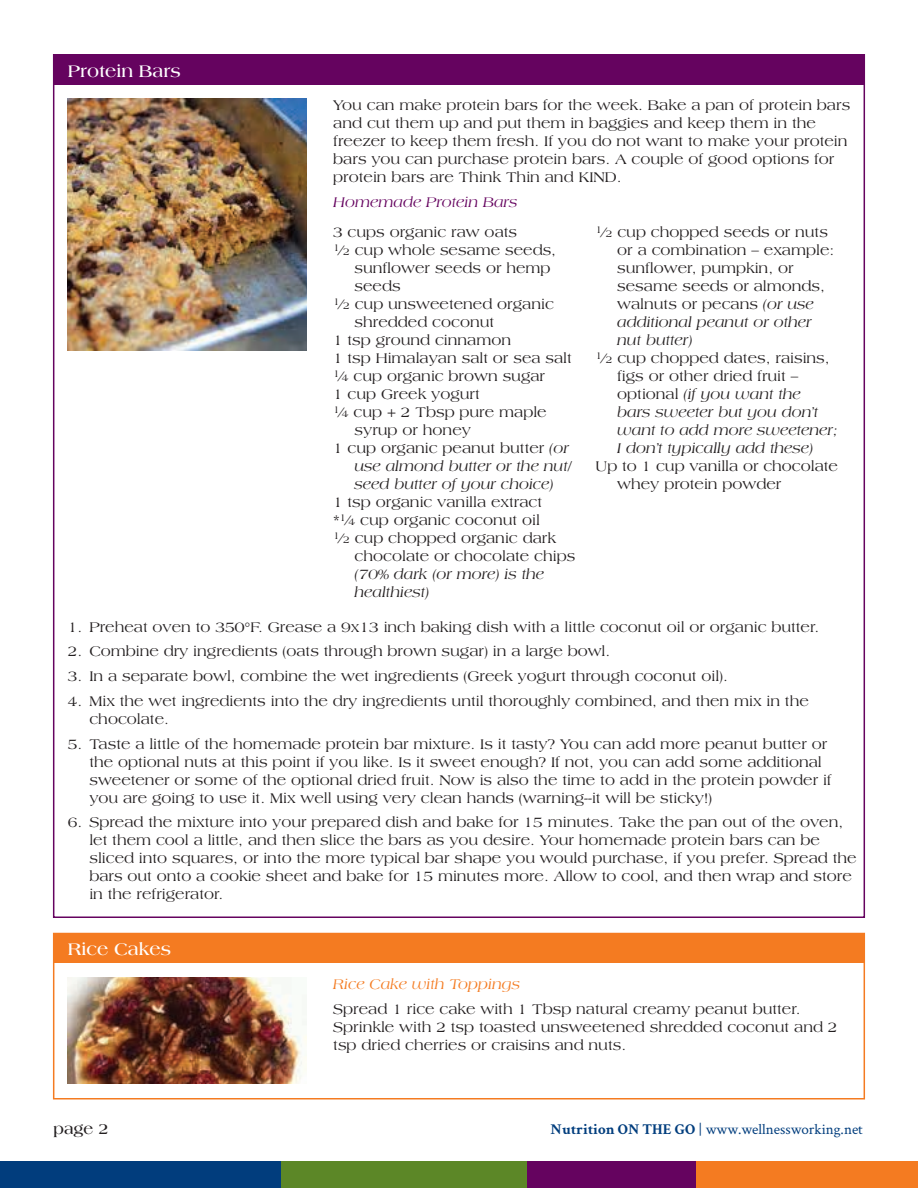
<style>
.page{position:relative;width:918px;height:1188px;background:#fff}
.page>*{position:absolute;margin:0;border:0;box-sizing:border-box;transform-origin:0 0}
.t1{font:700 18px "Americana";color:#fff}
.t2{font:700 15.75px "Americana";color:#231f20}
.t3{font:15px/18px "Americana";color:#231f20}
.t4{font:italic 15px/18px "Americana";color:#231f20}
.t5{font:15px "Crimson Text";color:#013d7d}
.t6{font:italic 15px "Americana";color:#f47b21}
.t7{font:italic 15px "Americana";color:#65035f}
.s1{font-size:10.5px}
.s2{font-style:normal}
.s3{font-style:italic}
.s4{font-style:normal;font-size:10.5px}
.s5{font-weight:700}
</style>
<div class="page">
<div style="left:0;top:1161px;width:289px;height:27px;background:#013d7d"></div>
<div style="left:281px;top:1161px;width:259px;height:27px;background:#5c8727"></div>
<div style="left:528px;top:1161px;width:185px;height:27px;background:#65035f"></div>
<div style="left:696px;top:1161px;width:222px;height:27px;background:#f47b21"></div>
<img style="left:68px;top:98px;width:238px;height:252px">
<div style="left:54px;top:55px;width:811px;height:29px;background:#65035f"></div>
<div style="left:53px;top:933px;width:812px;height:167px;border:2px solid #f47b21"></div>
<img style="left:68px;top:977px;width:238px;height:106px">
<div style="left:54px;top:934px;width:811px;height:29px;background:#f47b21"></div>
<p class="t1" style="left:68px;top:60px;width:115px">Protein Bars</p>
<p class="t3" style="left:333px;top:96px;width:518px">You can make protein bars for the week. Bake a pan of protein bars and cut them up and put them in baggies and keep them in the freezer to keep them fresh. If you do not want to make your protein bars you can purchase protein bars. A couple of good options for protein bars are Think Thin and KIND.</p>
<p class="t7" style="left:333px;top:193px;width:186px">Homemade Protein Bars</p>
<p class="t3" style="left:333px;top:223px;width:186px">3 cups organic raw oats</p>
<p class="t3" style="left:355px;top:241px;width:203px;text-indent:-22px"><sup>1</sup>⁄<span class="s1">2</span> cup whole sesame seeds, sunflower seeds or hemp seeds</p>
<p class="t3" style="left:355px;top:295px;width:201px;text-indent:-22px"><sup>1</sup>⁄<span class="s1">2</span> cup unsweetened organic shredded coconut</p>
<p class="t3" style="left:333px;top:331px;width:180px">1 tsp ground cinnamon</p>
<p class="t3" style="left:333px;top:349px;width:240px">1 tsp Himalayan salt or sea salt</p>
<p class="t3" style="left:333px;top:367px;width:214px"><sup>1</sup>⁄<span class="s1">4</span> cup organic brown sugar</p>
<p class="t3" style="left:333px;top:385px;width:148px">1 cup Greek yogurt</p>
<p class="t3" style="left:355px;top:403px;width:194px;text-indent:-22px"><sup>1</sup>⁄<span class="s1">4</span> cup + 2 Tbsp pure maple syrup or honey</p>
<p class="t4" style="left:355px;top:439px;width:219px;text-indent:-22px"><span class="s2">1 cup organic peanut butter</span> (or use almond butter or the nut/ seed butter of your choice)</p>
<p class="t3" style="left:333px;top:493px;width:211px">1 tsp organic vanilla extract</p>
<p class="t3" style="left:333px;top:511px;width:208px">*<sup>1</sup>⁄<span class="s1">4</span> cup organic coconut oil</p>
<p class="t3" style="left:355px;top:529px;width:222px;text-indent:-22px"><sup>1</sup>⁄<span class="s1">2</span> cup chopped organic dark chocolate or chocolate chips <span class="s3">(70% dark (or more) is the healthiest)</span></p>
<p class="t3" style="left:617px;top:223px;width:219px;text-indent:-22px"><sup>1</sup>⁄<span class="s1">2</span> cup chopped seeds or nuts or a combination – example: sunflower, pumpkin, or sesame seeds or almonds, walnuts or pecans <span class="s3">(or use additional peanut or other nut butter)</span></p>
<p class="t4" style="left:617px;top:349px;width:222px;text-indent:-22px"><sup>1</sup><span class="s2">⁄</span><span class="s4">2</span> <span class="s2">cup chopped dates, raisins, figs or other dried fruit – optional</span> (if you want the<br>bars sweeter but you don’t want to add more sweetener;<br>I don’t typically add these)</p>
<p class="t3" style="left:617px;top:457px;width:222px;text-indent:-22px">Up to 1 cup vanilla or chocolate whey protein powder</p>
<p class="t3" style="left:68px;top:618px;width:753px">1. Preheat oven to 350°F. Grease a 9x13 inch baking dish with a little coconut oil or organic butter.</p>
<p class="t3" style="left:68px;top:642px;width:544px">2. Combine dry ingredients (oats through brown sugar) in a large bowl.</p>
<p class="t3" style="left:68px;top:667px;width:662px">3. In a separate bowl, combine the wet ingredients (Greek yogurt through coconut oil).</p>
<p class="t3" style="left:89px;top:692px;width:721px;text-indent:-22px">4. Mix the wet ingredients into the dry ingredients until thoroughly combined, and then mix in the chocolate.</p>
<p class="t3" style="left:89px;top:735px;width:744px;text-indent:-22px">5. Taste a little of the homemade protein bar mixture. Is it tasty? You can add more peanut butter or the optional nuts at this point if you like. Is it sweet enough? If not, you can add some additional sweetener or some of the optional dried fruit. Now is also the time to add in the protein powder if you are going to use it. Mix well using very clean hands (warning--it will be sticky!)</p>
<p class="t3" style="left:89px;top:813px;width:769px;text-indent:-22px">6. Spread the mixture into your prepared dish and bake for 15 minutes. Take the pan out of the oven, let them cool a little, and then slice the bars as you desire. Your homemade protein bars can be sliced into squares, or into the more typical bar shape you would purchase, if you prefer. Spread the bars out onto a cookie sheet and bake for 15 minutes more. Allow to cool, and then wrap and store in the refrigerator.</p>
<p class="t1" style="left:68px;top:939px;width:105px">Rice Cakes</p>
<p class="t6" style="left:333px;top:975px;width:188px">Rice Cake with Toppings</p>
<p class="t3" style="left:333px;top:1000px;width:506px">Spread 1 rice cake with 1 Tbsp natural creamy peanut butter.<br>Sprinkle with 2 tsp toasted unsweetened shredded coconut and 2 tsp dried cherries or craisins and nuts.</p>
<p class="t2" style="left:54px;top:1120px;width:57px">page 2</p>
<p class="t5" style="left:551px;top:1119px;width:314px"><span class="s5">Nutrition ON THE GO</span> | www.wellnessworking.net</p>
</div>
